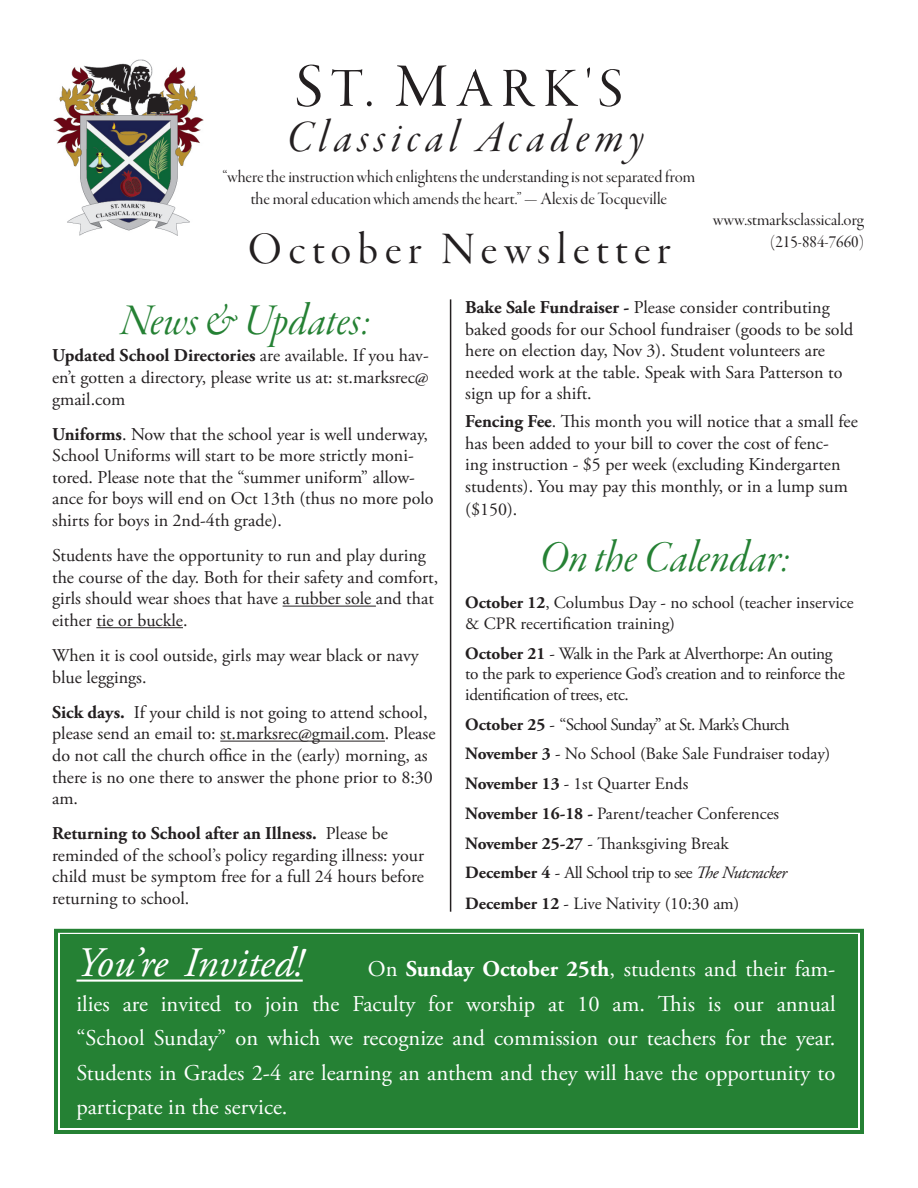
<style>
.page{position:relative;width:918px;height:1188px;background:#fff}
.page>*{position:absolute;margin:0;border:0;box-sizing:border-box;transform-origin:0 0}
.body{font:56.7px "Garamond Premr Pro Disp";color:#231f20}
.body-2{font:47.25px "Garamond Premr Pro It Disp";letter-spacing:.12em;color:#231f20}
.t1{font:46.5px "Garamond Premr Pro It Disp";color:#258134}
.t2{font:46.5px "Garamond Premr Pro Disp";letter-spacing:.14em;color:#231f20}
.t3{font:italic 42px "Adobe Garamond Pro";color:#fff}
.t4{font:22.5px/34.5px "Adobe Garamond Pro";color:#fff;text-align:justify}
.t5{font:18px/21.6px "Adobe Garamond Pro";color:#231f20}
.t6{font:18px/21.6px "Garamond Premr Pro Disp";color:#231f20;text-align:center}
.t7{font:17.25px/20.7px "Adobe Garamond Pro";letter-spacing:-.01em;color:#231f20}
.t8{font:17.25px "Adobe Garamond Pro";letter-spacing:-.04em;color:#231f20}
.t9{font:17.25px "Adobe Garamond Pro";letter-spacing:-.03em;color:#231f20}
.s1{font-size:63.6px}
.s2{font-weight:700}
.s3{font-style:italic}
</style>
<div class="page">
<img style="left:54px;top:59px;width:150px;height:177px">
<hr style="left:283px;top:606px;width:93px;height:1px;background:#231f20">
<hr style="left:96px;top:627px;width:87px;height:1px;background:#231f20">
<hr style="left:220px;top:741px;width:165px;height:1px;background:#231f20">
<hr style="left:450px;top:299px;width:1px;height:613px;background:#231f20">
<div style="left:54px;top:928px;width:810px;height:206px;background:#258134"></div>
<div style="left:62px;top:937px;width:794px;height:189px;border:4px solid #258134"></div>
<p class="body" style="left:295px;top:58px;width:329px"><span class="s1">S</span>T. <span class="s1">M</span>ARK'S</p>
<p class="body-2" style="left:286px;top:112px;width:359px">Classical Academy</p>
<p class="t6" style="left:223px;top:167px;width:474px">“where the instruction which enlightens the understanding is not separated from the moral education which amends the heart.” — Alexis de Tocqueville</p>
<p class="t6" style="left:713px;top:210px;width:152px">www.stmarksclassical.org</p>
<p class="t6" style="left:770px;top:231px;width:95px">(215-884-7660)</p>
<p class="t2" style="left:248px;top:223px;width:424px">October Newsletter</p>
<p class="t5" style="left:465px;top:297px;width:390px"><span class="s2">Bake Sale Fundraiser -</span> Please consider contributing baked goods for our School fundraiser (goods to be sold here on election day, Nov 3). Student volunteers are needed work at the table. Speak with Sara Patterson to sign up for a shift.</p>
<p class="t5" style="left:465px;top:411px;width:394px"><span class="s2">Fencing Fee</span>. This month you will notice that a small fee has been added to your bill to cover the cost of fenc-<br>ing instruction - $5 per week (excluding Kindergarten students). You may pay this monthly, or in a lump sum</p>
<p class="t5" style="left:465px;top:499px;width:54px">($150).</p>
<p class="t1" style="left:539px;top:533px;width:252px">On the Calendar:</p>
<p class="t7" style="left:465px;top:593px;width:390px"><span class="s2">October 12</span>, Columbus Day - no school (teacher inservice &amp; CPR recertification training)</p>
<p class="t7" style="left:465px;top:643px;width:381px"><span class="s2">October 21</span> - Walk in the Park at Alverthorpe: An outing to the park to experience God’s creation and to reinforce the identification of trees, etc.</p>
<p class="t8" style="left:465px;top:714px;width:326px"><span class="s2">October 25</span> - “School Sunday” at St. Mark’s Church</p>
<p class="t7" style="left:465px;top:744px;width:367px"><span class="s2">November 3</span> - No School (Bake Sale Fundraiser today)</p>
<p class="t7" style="left:465px;top:774px;width:224px"><span class="s2">November 13</span> - 1st Quarter Ends</p>
<p class="t7" style="left:465px;top:804px;width:315px"><span class="s2">November 16-18 -</span> Parent/teacher Conferences</p>
<p class="t7" style="left:465px;top:833px;width:265px"><span class="s2">November 25-27</span> - Thanksgiving Break</p>
<p class="t9" style="left:465px;top:862px;width:323px"><span class="s2">December 4</span> - All School trip to see <span class="s3">The Nutcracker</span></p>
<p class="t7" style="left:465px;top:894px;width:276px"><span class="s2">December 12</span> - Live Nativity (10:30 am)</p>
<p class="t3" style="left:76px;top:938px;width:228px">You’re Invited!</p>
<p class="t1" style="left:121px;top:295px;width:251px">News &amp; Updates:</p>
<p class="t5" style="left:52px;top:345px;width:378px;text-align:justify"><span class="s2">Updated School Directories</span> are available. If you hav&shy;en’t gotten a directory, please write us at: st.marksrec@ gmail.com</p>
<p class="t5" style="left:52px;top:424px;width:383px"><span class="s2">Uniforms</span>. Now that the school year is well underway, School Uniforms will start to be more strictly moni&shy;tored. Please note that the “summer uniform” allow&shy;ance for boys will end on Oct 13th (thus no more polo shirts for boys in 2nd-4th grade).</p>
<p class="t5" style="left:52px;top:545px;width:388px">Students have the opportunity to run and play during the course of the day. Both for their safety and comfort, girls should wear shoes that have a rubber sole and that either tie or buckle.</p>
<p class="t5" style="left:52px;top:645px;width:368px">When it is cool outside, girls may wear black or navy blue leggings.</p>
<p class="t5" style="left:52px;top:702px;width:385px"><span class="s2">Sick days.</span> If your child is not going to attend school, please send an email to: st.marksrec@gmail.com. Please do not call the church office in the (early) morning, as there is no one there to answer the phone prior to 8:30 am.</p>
<p class="t5" style="left:52px;top:823px;width:373px"><span class="s2">Returning to School after an Illness.</span> Please be reminded of the school’s policy regarding illness: your child must be symptom free for a full 24 hours before returning to school.</p>
<p class="t4" style="left:76px;top:953px;width:761px;text-indent:291px">On <span class="s2">Sunday October 25th</span>, students and their fam&shy;ilies are invited to join the Faculty for worship at 10 am. This is our annual “School Sunday” on which we recognize and commission our teachers for the year.<br>Students in Grades 2-4 are learning an anthem and they will have the opportunity to particpate in the service.</p>
</div>
